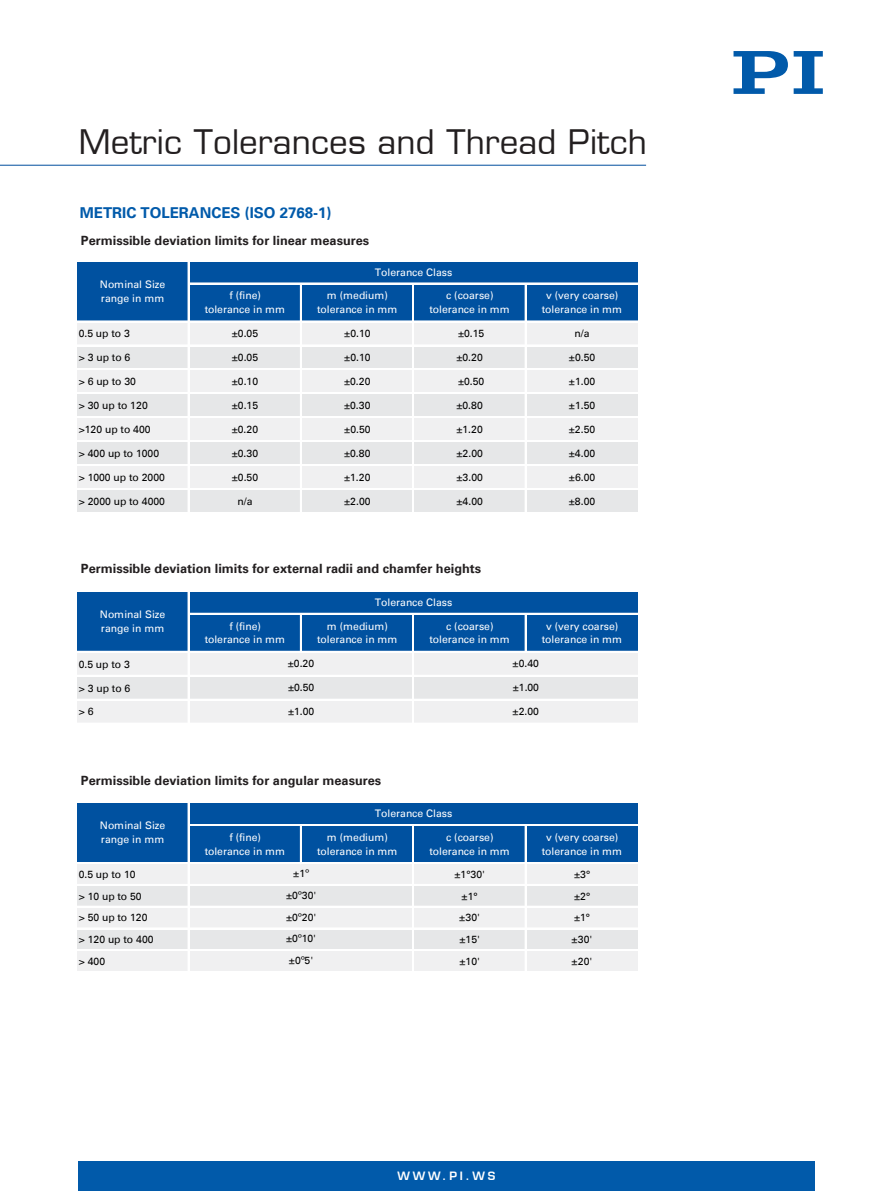
<style>
.page{position:relative;width:893px;height:1191px;background:#fff}
.page>*{position:absolute;margin:0;border:0;box-sizing:border-box;transform-origin:0 0}
.t1{font:33px "Eurostile LT";letter-spacing:.005em;color:#231f20}
.t2{font:300 15px "Univers LT45";color:#015aaa}
.t3{font:300 12.75px "Univers LT45";color:#231f20}
.t4{font:600 11.25px "Eurostile LT";letter-spacing:.25em;color:#fff}
.t5{font:10.5px/21.8px "Univers LT 55";letter-spacing:-.005em;color:#000;text-align:center}
.t6{font:10.5px/14px "Univers LT 55";letter-spacing:-.005em;color:#fff;text-align:center}
</style>
<div class="page">
<hr style="left:0;top:165px;width:646px;height:1px;background:#004e9e">
<svg style="left:733px;top:51px;width:55px;height:43px"></svg>
<svg style="left:794px;top:51px;width:29px;height:43px"></svg>
<div style="left:79px;top:1161px;width:736px;height:30px;background:#015aaa"></div>
<div style="left:77px;top:262px;width:561px;height:60px;background:#0051a0"></div>
<div style="left:77px;top:321px;width:561px;height:25px;background:#f0f0f1"></div>
<div style="left:77px;top:345px;width:561px;height:25px;background:#e6e7e8"></div>
<div style="left:77px;top:369px;width:561px;height:24px;background:#f0f0f1"></div>
<div style="left:77px;top:393px;width:561px;height:24px;background:#e6e7e8"></div>
<div style="left:77px;top:417px;width:561px;height:24px;background:#f0f0f1"></div>
<div style="left:77px;top:441px;width:561px;height:24px;background:#e6e7e8"></div>
<div style="left:77px;top:465px;width:561px;height:24px;background:#f0f0f1"></div>
<div style="left:77px;top:489px;width:561px;height:24px;background:#e6e7e8"></div>
<hr style="left:188px;top:262px;width:1px;height:252px;background:#fff">
<hr style="left:300px;top:284px;width:2px;height:230px;background:#fff">
<hr style="left:412px;top:284px;width:1px;height:230px;background:#fff">
<hr style="left:413px;top:284px;width:1px;height:230px;background:#fff">
<hr style="left:525px;top:284px;width:1px;height:230px;background:#fff">
<hr style="left:189px;top:283px;width:450px;height:1px;background:#fff">
<hr style="left:77px;top:321px;width:562px;height:1px;background:#fff">
<hr style="left:77px;top:345px;width:562px;height:1px;background:#fff">
<hr style="left:77px;top:368px;width:562px;height:1px;background:#fff">
<hr style="left:77px;top:369px;width:562px;height:1px;background:#fff">
<hr style="left:77px;top:392px;width:562px;height:1px;background:#fff">
<hr style="left:77px;top:393px;width:562px;height:1px;background:#fff">
<hr style="left:77px;top:416px;width:562px;height:1px;background:#fff">
<hr style="left:77px;top:417px;width:562px;height:1px;background:#fff">
<hr style="left:77px;top:440px;width:562px;height:2px;background:#fff">
<hr style="left:77px;top:464px;width:562px;height:2px;background:#fff">
<hr style="left:77px;top:488px;width:562px;height:2px;background:#fff">
<hr style="left:77px;top:512px;width:561px;height:2px;background:#fff">
<div style="left:77px;top:592px;width:561px;height:60px;background:#0051a0"></div>
<div style="left:77px;top:652px;width:561px;height:24px;background:#f0f0f1"></div>
<div style="left:77px;top:676px;width:561px;height:24px;background:#e6e7e8"></div>
<div style="left:77px;top:700px;width:561px;height:24px;background:#f0f0f1"></div>
<hr style="left:188px;top:592px;width:1px;height:132px;background:#fff">
<hr style="left:300px;top:614px;width:2px;height:38px;background:#fff">
<hr style="left:412px;top:614px;width:1px;height:110px;background:#fff">
<hr style="left:413px;top:614px;width:1px;height:110px;background:#fff">
<hr style="left:525px;top:614px;width:1px;height:38px;background:#fff">
<hr style="left:189px;top:613px;width:450px;height:1px;background:#fff">
<hr style="left:77px;top:651px;width:562px;height:1px;background:#fff">
<hr style="left:77px;top:675px;width:562px;height:1px;background:#fff">
<hr style="left:77px;top:699px;width:562px;height:1px;background:#fff">
<hr style="left:77px;top:723px;width:562px;height:1px;background:#fff">
<div style="left:77px;top:803px;width:561px;height:60px;background:#0051a0"></div>
<div style="left:77px;top:863px;width:561px;height:22px;background:#f0f0f1"></div>
<div style="left:77px;top:885px;width:561px;height:22px;background:#e6e7e8"></div>
<div style="left:77px;top:906px;width:561px;height:22px;background:#f0f0f1"></div>
<div style="left:77px;top:928px;width:561px;height:22px;background:#e6e7e8"></div>
<div style="left:77px;top:950px;width:561px;height:22px;background:#f0f0f1"></div>
<hr style="left:188px;top:803px;width:1px;height:170px;background:#fff">
<hr style="left:300px;top:826px;width:2px;height:38px;background:#fff">
<hr style="left:412px;top:826px;width:1px;height:146px;background:#fff">
<hr style="left:413px;top:826px;width:1px;height:147px;background:#fff">
<hr style="left:525px;top:826px;width:1px;height:147px;background:#fff">
<hr style="left:189px;top:824px;width:450px;height:2px;background:#fff">
<hr style="left:77px;top:862px;width:562px;height:2px;background:#fff">
<hr style="left:77px;top:884px;width:562px;height:1px;background:#fff">
<hr style="left:77px;top:906px;width:562px;height:1px;background:#fff">
<hr style="left:77px;top:927px;width:562px;height:1px;background:#fff">
<hr style="left:77px;top:928px;width:562px;height:1px;background:#fff">
<hr style="left:77px;top:949px;width:562px;height:2px;background:#fff">
<hr style="left:77px;top:971px;width:562px;height:2px;background:#fff">
<h1 class="t1" style="left:79px;top:122px;width:570px">Metric Tolerances and Thread Pitch</h1>
<h2 class="t2" style="left:80px;top:204px;width:253px">METRIC TOLERANCES (ISO 2768-1)</h2>
<p class="t3" style="left:81px;top:233px;width:290px">Permissible deviation limits for linear measures</p>
<p class="t6" style="left:100px;top:277px;width:67px;text-align:left">Nominal Size range in mm</p>
<p class="t6" style="left:375px;top:265px;width:79px">Tolerance Class</p>
<p class="t6" style="left:205px;top:288px;width:82px">f (fine)<br>tolerance in mm</p>
<p class="t6" style="left:317px;top:288px;width:82px">m (medium) tolerance in mm</p>
<p class="t6" style="left:429px;top:288px;width:82px">c (coarse) tolerance in mm</p>
<p class="t6" style="left:542px;top:288px;width:82px">v (very coarse) tolerance in mm</p>
<p class="t5" style="left:79px;top:322px;width:53px">0.5 up to 3</p>
<p class="t5" style="left:232px;top:322px;width:28px">±0.05</p>
<p class="t5" style="left:344px;top:322px;width:28px">±0.10</p>
<p class="t5" style="left:458px;top:322px;width:28px">±0.15</p>
<p class="t5" style="left:574px;top:322px;width:17px">n/a</p>
<p class="t5" style="left:79px;top:346px;width:53px">&gt; 3 up to 6</p>
<p class="t5" style="left:232px;top:346px;width:28px">±0.05</p>
<p class="t5" style="left:344px;top:346px;width:28px">±0.10</p>
<p class="t5" style="left:456px;top:346px;width:28px">±0.20</p>
<p class="t5" style="left:569px;top:346px;width:28px">±0.50</p>
<p class="t5" style="left:79px;top:370px;width:59px">&gt; 6 up to 30</p>
<p class="t5" style="left:232px;top:370px;width:28px">±0.10</p>
<p class="t5" style="left:344px;top:370px;width:28px">±0.20</p>
<p class="t5" style="left:458px;top:370px;width:28px">±0.50</p>
<p class="t5" style="left:569px;top:370px;width:28px">±1.00</p>
<p class="t5" style="left:79px;top:394px;width:71px">&gt; 30 up to 120</p>
<p class="t5" style="left:232px;top:394px;width:28px">±0.15</p>
<p class="t5" style="left:344px;top:394px;width:28px">±0.30</p>
<p class="t5" style="left:456px;top:394px;width:28px">±0.80</p>
<p class="t5" style="left:569px;top:394px;width:28px">±1.50</p>
<p class="t5" style="left:79px;top:418px;width:74px">&gt;120 up to 400</p>
<p class="t5" style="left:232px;top:418px;width:28px">±0.20</p>
<p class="t5" style="left:344px;top:418px;width:28px">±0.50</p>
<p class="t5" style="left:456px;top:418px;width:28px">±1.20</p>
<p class="t5" style="left:569px;top:418px;width:28px">±2.50</p>
<p class="t5" style="left:79px;top:442px;width:82px">&gt; 400 up to 1000</p>
<p class="t5" style="left:232px;top:442px;width:28px">±0.30</p>
<p class="t5" style="left:344px;top:442px;width:28px">±0.80</p>
<p class="t5" style="left:456px;top:442px;width:28px">±2.00</p>
<p class="t5" style="left:569px;top:442px;width:28px">±4.00</p>
<p class="t5" style="left:79px;top:466px;width:88px">&gt; 1000 up to 2000</p>
<p class="t5" style="left:232px;top:466px;width:28px">±0.50</p>
<p class="t5" style="left:344px;top:466px;width:28px">±1.20</p>
<p class="t5" style="left:456px;top:466px;width:28px">±3.00</p>
<p class="t5" style="left:569px;top:466px;width:28px">±6.00</p>
<p class="t5" style="left:79px;top:490px;width:88px">&gt; 2000 up to 4000</p>
<p class="t5" style="left:237px;top:490px;width:17px">n/a</p>
<p class="t5" style="left:344px;top:490px;width:28px">±2.00</p>
<p class="t5" style="left:456px;top:490px;width:28px">±4.00</p>
<p class="t5" style="left:569px;top:490px;width:28px">±8.00</p>
<p class="t3" style="left:81px;top:561px;width:402px">Permissible deviation limits for external radii and chamfer heights</p>
<p class="t6" style="left:100px;top:607px;width:67px;text-align:left">Nominal Size range in mm</p>
<p class="t5" style="left:79px;top:653px;width:53px">0.5 up to 3</p>
<p class="t5" style="left:79px;top:676px;width:53px">&gt; 3 up to 6</p>
<p class="t5" style="left:79px;top:700px;width:16px">&gt; 6</p>
<p class="t6" style="left:375px;top:595px;width:79px">Tolerance Class</p>
<p class="t6" style="left:205px;top:618px;width:82px">f (fine)<br>tolerance in mm</p>
<p class="t6" style="left:317px;top:618px;width:82px">m (medium) tolerance in mm</p>
<p class="t6" style="left:429px;top:618px;width:82px">c (coarse) tolerance in mm</p>
<p class="t6" style="left:542px;top:618px;width:82px">v (very coarse) tolerance in mm</p>
<p class="t5" style="left:288px;top:652px;width:28px">±0.20</p>
<p class="t5" style="left:513px;top:652px;width:28px">±0.40</p>
<p class="t5" style="left:288px;top:676px;width:28px">±0.50</p>
<p class="t5" style="left:513px;top:676px;width:28px">±1.00</p>
<p class="t5" style="left:288px;top:700px;width:28px">±1.00</p>
<p class="t5" style="left:513px;top:700px;width:28px">±2.00</p>
<p class="t3" style="left:81px;top:773px;width:302px">Permissible deviation limits for angular measures</p>
<p class="t6" style="left:100px;top:818px;width:67px;text-align:left">Nominal Size range in mm</p>
<p class="t6" style="left:375px;top:806px;width:79px">Tolerance Class</p>
<p class="t6" style="left:205px;top:830px;width:82px">f (fine)<br>tolerance in mm</p>
<p class="t6" style="left:317px;top:830px;width:82px">m (medium) tolerance in mm</p>
<p class="t6" style="left:429px;top:830px;width:82px">c (coarse) tolerance in mm</p>
<p class="t6" style="left:542px;top:830px;width:82px">v (very coarse) tolerance in mm</p>
<p class="t5" style="left:286px;top:862px;width:32px">±1º ±0º30' ±0º20' ±0º10' ±0º5'</p>
<p class="t5" style="left:79px;top:863px;width:58px">0.5 up to 10</p>
<p class="t5" style="left:454px;top:863px;width:32px">±1°30'</p>
<p class="t5" style="left:574px;top:863px;width:18px">±3°</p>
<p class="t5" style="left:79px;top:884px;width:65px">&gt; 10 up to 50</p>
<p class="t5" style="left:462px;top:884px;width:18px">±1°</p>
<p class="t5" style="left:574px;top:884px;width:18px">±2°</p>
<p class="t5" style="left:79px;top:906px;width:70px">&gt; 50 up to 120</p>
<p class="t5" style="left:459px;top:906px;width:22px">±30'</p>
<p class="t5" style="left:574px;top:906px;width:18px">±1°</p>
<p class="t5" style="left:79px;top:928px;width:76px">&gt; 120 up to 400</p>
<p class="t5" style="left:459px;top:928px;width:22px">±15'</p>
<p class="t5" style="left:572px;top:928px;width:22px">±30'</p>
<p class="t5" style="left:79px;top:950px;width:28px">&gt; 400</p>
<p class="t5" style="left:459px;top:950px;width:22px">±10'</p>
<p class="t5" style="left:572px;top:950px;width:22px">±20'</p>
<p class="t4" style="left:397px;top:1168px;width:99px">WWW.PI.WS</p>
</div>
